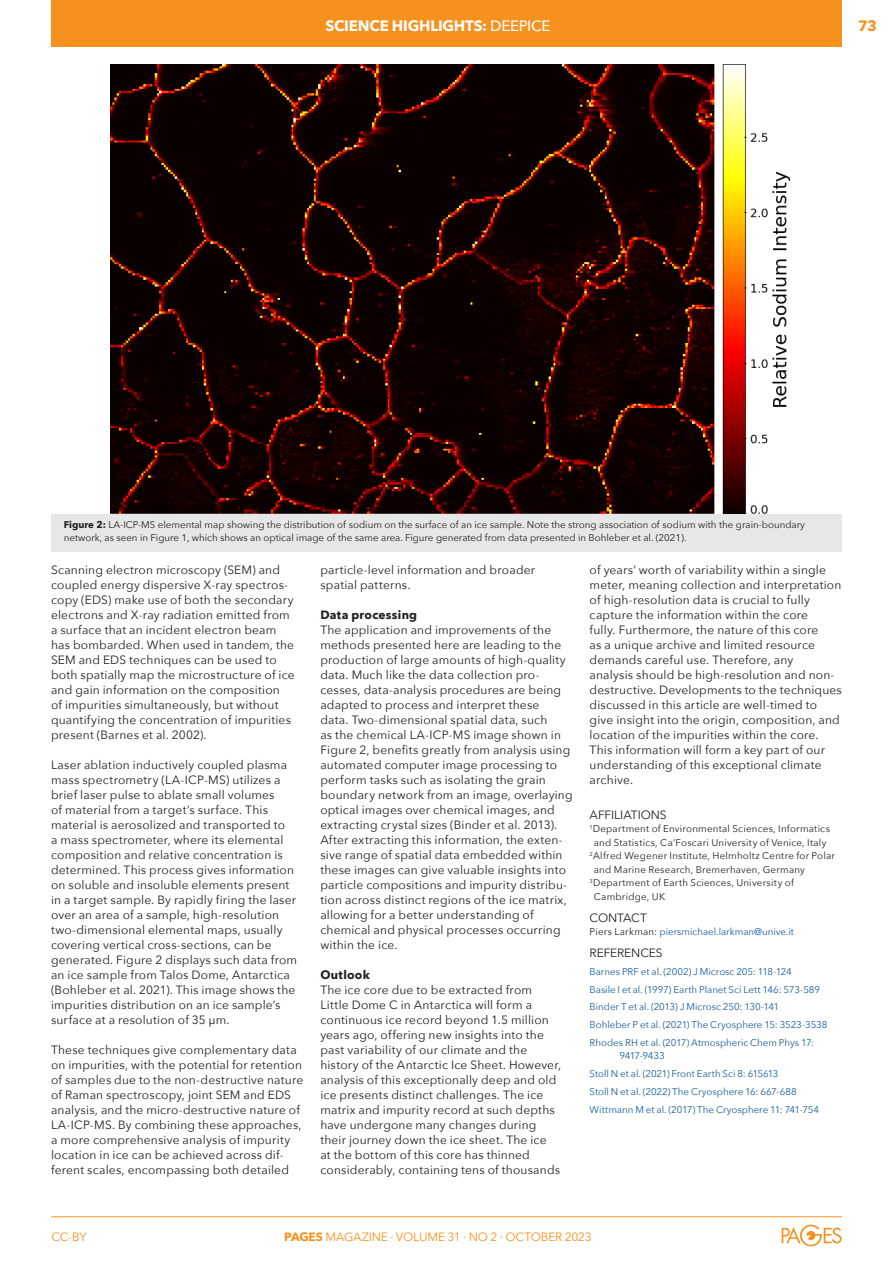
<style>
.page{position:relative;width:893px;height:1263px;background:#fff}
.page>*{position:absolute;margin:0;border:0;box-sizing:border-box;transform-origin:0 0}
.t1{font:700 15px "Avenir Next";letter-spacing:-.015em;color:#fff}
.t2{font:700 15px "Avenir Next";color:#f6911e}
._3col-text{font:12px/15px "Avenir Next";letter-spacing:.015em;color:#231f20}
.t3{font:12px "Avenir Next";letter-spacing:-.01em;color:#f6911e}
.ARTICLE-INFO-Title{font:12px "Avenir Next";letter-spacing:-.005em;color:#231f20}
._3col-subtitles{font:700 12px "Avenir Next";letter-spacing:.02em;color:#231f20}
.ARTICLE-INFO-ReferencesList{font:9.75px/13.5px "Avenir Next";letter-spacing:-.005em;color:#175d9e}
.ARTICLE-Figure_Caption{font:9.75px/13.5px "Avenir Next";color:#231f20}
.ARTICLE-INFO-Authors{font:9.75px/13.5px "Avenir Next";letter-spacing:.02em;color:#231f20}
.ARTICLE-INFO-General{font:9.75px "Avenir Next";letter-spacing:-.005em;color:#175d9e}
.s1{font-weight:500}
.s2{font-weight:700}
.s3{color:#231f20}
</style>
<div class="page">
<hr style="left:51px;top:1216px;width:791px;height:1px;background:#f6911e">
<svg style="left:782px;top:1225px;width:60px;height:21px"></svg>
<div style="left:51px;top:0;width:791px;height:46px;background:#f6911e"></div>
<div style="left:51px;top:514px;width:791px;height:37px;background:#e6e7e9"></div>
<img style="left:110px;top:65px;width:679px;height:449px">
<p class="t1" style="left:325px;top:12px;width:226px">SCIENCE HIGHLIGHTS: <span class="s1">DEEPICE</span></p>
<p class="t2" style="left:858px;top:12px;width:20px">73</p>
<p class="ARTICLE-Figure_Caption" style="left:64px;top:517px;width:743px"><span class="s2">Figure 2:</span> LA-ICP-MS elemental map showing the distribution of sodium on the surface of an ice sample. Note the strong association of sodium with the grain-boundary network, as seen in Figure 1, which shows an optical image of the same area. Figure generated from data presented in Bohleber et al. (2021).</p>
<p class="_3col-text" style="left:51px;top:562px;width:245px">Scanning electron microscopy (SEM) and coupled energy dispersive X-ray spectros&shy;copy (EDS) make use of both the secondary electrons and X-ray radiation emitted from a surface that an incident electron beam has bombarded. When used in tandem, the SEM and EDS techniques can be used to both spatially map the microstructure of ice and gain information on the composition<br>of impurities simultaneously, but without quantifying the concentration of impurities present (Barnes et al. 2002).</p>
<p class="_3col-text" style="left:51px;top:757px;width:248px">Laser ablation inductively coupled plasma mass spectrometry (LA-ICP-MS) utilizes a brief laser pulse to ablate small volumes<br>of material from a target’s surface. This material is aerosolized and transported to<br>a mass spectrometer, where its elemental composition and relative concentration is determined. This process gives information on soluble and insoluble elements present in a target sample. By rapidly firing the laser over an area of a sample, high-resolution two-dimensional elemental maps, usually covering vertical cross-sections, can be generated. Figure 2 displays such data from an ice sample from Talos Dome, Antarctica (Bohleber et al. 2021). This image shows the impurities distribution on an ice sample’s surface at a resolution of 35 µm.</p>
<p class="_3col-text" style="left:51px;top:1042px;width:254px">These techniques give complementary data on impurities, with the potential for retention of samples due to the non-destructive nature of Raman spectroscopy, joint SEM and EDS analysis, and the micro-destructive nature of LA-ICP-MS. By combining these approaches, a more comprehensive analysis of impurity location in ice can be achieved across dif&shy;ferent scales, encompassing both detailed</p>
<p class="_3col-text" style="left:320px;top:562px;width:216px">particle-level information and broader spatial patterns.</p>
<p class="_3col-subtitles" style="left:320px;top:604px;width:98px">Data processing</p>
<p class="_3col-text" style="left:320px;top:622px;width:254px">The application and improvements of the methods presented here are leading to the production of large amounts of high-quality data. Much like the data collection pro&shy;cesses, data-analysis procedures are being adapted to process and interpret these<br>data. Two-dimensional spatial data, such<br>as the chemical LA-ICP-MS image shown in Figure 2, benefits greatly from analysis using automated computer image processing to perform tasks such as isolating the grain boundary network from an image, overlaying optical images over chemical images, and extracting crystal sizes (Binder et al. 2013).<br>After extracting this information, the exten&shy;sive range of spatial data embedded within these images can give valuable insights into particle compositions and impurity distribu&shy;tion across distinct regions of the ice matrix, allowing for a better understanding of chemical and physical processes occurring within the ice.</p>
<p class="_3col-subtitles" style="left:320px;top:964px;width:51px">Outlook</p>
<p class="_3col-text" style="left:320px;top:982px;width:242px">The ice core due to be extracted from Little Dome C in Antarctica will form a continuous ice record beyond 1.5 million years ago, offering new insights into the past variability of our climate and the history of the Antarctic Ice Sheet. However, analysis of this exceptionally deep and old ice presents distinct challenges. The ice matrix and impurity record at such depths have undergone many changes during their journey down the ice sheet. The ice<br>at the bottom of this core has thinned considerably, containing tens of thousands</p>
<p class="_3col-text" style="left:590px;top:562px;width:254px">of years’ worth of variability within a single meter, meaning collection and interpretation of high-resolution data is crucial to fully capture the information within the core<br>fully. Furthermore, the nature of this core<br>as a unique archive and limited resource demands careful use. Therefore, any<br>analysis should be high-resolution and non&shy;destructive. Developments to the techniques discussed in this article are well-timed to give insight into the origin, composition, and location of the impurities within the core.<br>This information will form a key part of our understanding of this exceptional climate archive.</p>
<p class="ARTICLE-INFO-Title" style="left:590px;top:804px;width:79px">AFFILIATIONS</p>
<p class="ARTICLE-INFO-Authors" style="left:590px;top:821px;width:242px;text-align:center"><sup>1</sup>Department of Environmental Sciences, Informatics and Statistics, Ca’Foscari University of Venice, Italy</p>
<p class="ARTICLE-INFO-Authors" style="left:594px;top:848px;width:243px;text-indent:-4px"><sup>2</sup>Alfred Wegener Institute, Helmholtz Centre for Polar and Marine Research, Bremerhaven, Germany</p>
<p class="ARTICLE-INFO-Authors" style="left:594px;top:875px;width:201px;text-indent:-4px"><sup>3</sup>Department of Earth Sciences, University of<br>Cambridge, UK</p>
<p class="ARTICLE-INFO-Title" style="left:590px;top:907px;width:50px">CONTACT</p>
<p class="ARTICLE-INFO-General" style="left:590px;top:923px;width:206px"><span class="s3">Piers Larkman:</span> piersmichael.larkman@unive.it</p>
<p class="ARTICLE-INFO-Title" style="left:590px;top:943px;width:75px">REFERENCES</p>
<p class="ARTICLE-INFO-ReferencesList" style="left:590px;top:964px;width:204px">Barnes PRF et al. (2002) J Microsc 205: 118-124</p>
<p class="ARTICLE-INFO-ReferencesList" style="left:590px;top:982px;width:232px">Basile I et al. (1997) Earth Planet Sci Lett 146: 573-589</p>
<p class="ARTICLE-INFO-ReferencesList" style="left:590px;top:1000px;width:191px">Binder T et al. (2013) J Microsc 250: 130-141</p>
<p class="ARTICLE-INFO-ReferencesList" style="left:590px;top:1017px;width:239px">Bohleber P et al. (2021) The Cryosphere 15: 3523-3538</p>
<p class="ARTICLE-INFO-ReferencesList" style="left:619px;top:1035px;width:196px;text-indent:-30px">Rhodes RH et al. (2017) Atmospheric Chem Phys 17:<br>9417-9433</p>
<p class="ARTICLE-INFO-ReferencesList" style="left:590px;top:1067px;width:190px">Stoll N et al. (2021) Front Earth Sci 8: 615613</p>
<p class="ARTICLE-INFO-ReferencesList" style="left:590px;top:1084px;width:209px">Stoll N et al. (2022) The Cryosphere 16: 667-688</p>
<p class="ARTICLE-INFO-ReferencesList" style="left:590px;top:1102px;width:231px">Wittmann M et al. (2017) The Cryosphere 11: 741-754</p>
<p class="t3" style="left:51px;top:1227px;width:37px">CC-BY</p>
<p class="t3" style="left:284px;top:1227px;width:309px"><span class="s2">PAGES</span> MAGAZINE ∙ VOLUME 31 ∙ NO 2 ∙ Octo ber 2023</p>
</div>
